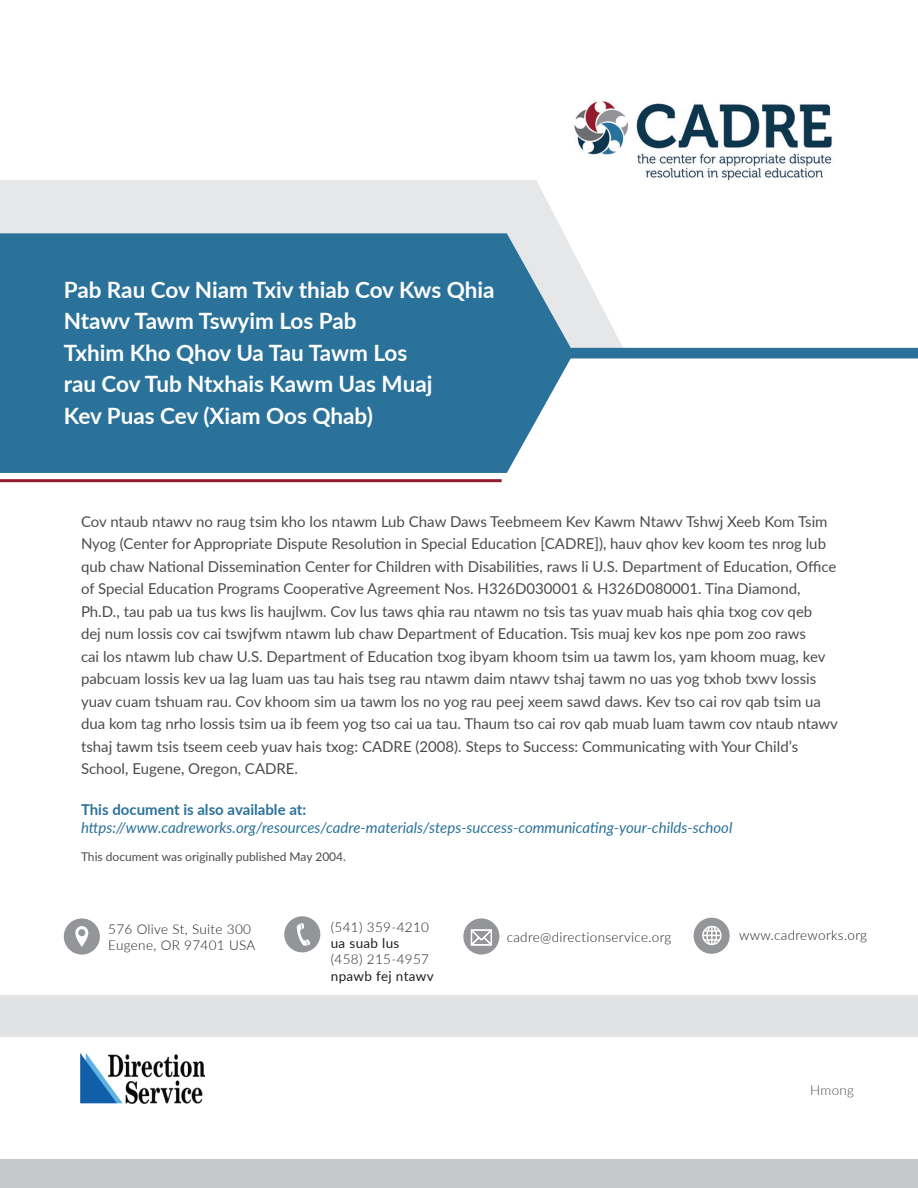
<style>
.page{position:relative;width:918px;height:1188px;background:#fff}
.page>*{position:absolute;margin:0;border:0;box-sizing:border-box;transform-origin:0 0}
.t1{font:700 22.5px/31.5px "Lato";color:#fff}
.t2{font:15px/22.5px "Lato";color:#4b4c4d}
.t3{font:italic 15px/18px "Lato";color:#2b729a}
.t4{font:300 13.5px/16.2px "Lato";letter-spacing:.025em;color:#231f20}
.t5{font:300 13.5px "Lato";letter-spacing:.025em;color:#4b4c4d}
.t6{font:12px "Lato";color:#4b4c4d}
.s1{font-weight:700;font-style:normal}
.s2{font-weight:400}
</style>
<div class="page">
<div style="left:0;top:1160px;width:918px;height:28px;background:#c7c8ca"></div>
<div style="left:0;top:996px;width:918px;height:41px;background:#e1e2e4"></div>
<hr style="left:0;top:479px;width:502px;height:3px;background:#931b30">
<div style="left:0;top:180px;width:564px;height:53px;background:#e6e7e9"></div>
<svg style="left:0;top:233px;width:918px;height:240px;fill:#2b729a"></svg>
<div style="left:64px;top:918px;width:36px;height:37px;background:#939598;border-radius:50%"></div>
<svg style="left:75px;top:926px;width:13px;height:21px"></svg>
<div style="left:284px;top:916px;width:36px;height:36px;background:#939598;border-radius:50%"></div>
<svg style="left:297px;top:923px;width:13px;height:23px"></svg>
<div style="left:463px;top:918px;width:36px;height:37px;background:#939598;border-radius:50%"></div>
<svg style="left:470px;top:929px;width:22px;height:17px"></svg>
<div style="left:694px;top:918px;width:36px;height:36px;background:#939598;border-radius:50%"></div>
<img style="left:574px;top:101px;width:258px;height:80px">
<img style="left:81px;top:1053px;width:123px;height:51px">
<svg style="left:702px;top:926px;width:20px;height:19px"></svg>
<p class="t1" style="left:64px;top:273px;width:432px">Pab Rau Cov Niam Txiv thiab Cov Kws Qhia<br>Ntawv Tawm Tswyim Los Pab<br>Txhim Kho Qhov Ua Tau Tawm Los<br>rau Cov Tub Ntxhais Kawm Uas Muaj<br>Kev Puas Cev (Xiam Oos Qhab)</p>
<p class="t2" style="left:81px;top:510px;width:759px">Cov ntaub ntawv no raug tsim kho los ntawm Lub Chaw Daws Teebmeem Kev Kawm Ntawv Tshwj Xeeb Kom Tsim Nyog (Center for Appropriate Dispute Resolution in Special Education [CADRE]), hauv qhov kev koom tes nrog lub qub chaw National Dissemination Center for Children with Disabilities, raws li U.S. Department of Education, Office of Special Education Programs Cooperative Agreement Nos. H326D030001 &amp; H326D080001. Tina Diamond, Ph.D., tau pab ua tus kws lis haujlwm. Cov lus taws qhia rau ntawm no tsis tas yuav muab hais qhia txog cov qeb<br>dej num lossis cov cai tswjfwm ntawm lub chaw Department of Education. Tsis muaj kev kos npe pom zoo raws<br>cai los ntawm lub chaw U.S. Department of Education txog ibyam khoom tsim ua tawm los, yam khoom muag, kev pabcuam lossis kev ua lag luam uas tau hais tseg rau ntawm daim ntawv tshaj tawm no uas yog txhob txwv lossis yuav cuam tshuam rau. Cov khoom sim ua tawm los no yog rau peej xeem sawd daws. Kev tso cai rov qab tsim ua dua kom tag nrho lossis tsim ua ib feem yog tso cai ua tau. Thaum tso cai rov qab muab luam tawm cov ntaub ntawv tshaj tawm tsis tseem ceeb yuav hais txog: CADRE (2008). Steps to Success: Communicating with Your Child’s School, Eugene, Oregon, CADRE.</p>
<p class="t3" style="left:81px;top:800px;width:653px"><span class="s1">This document is also available at: </span>https://www.cadreworks.org/resources/cadre-materials/steps-success-communicating-your-childs-school</p>
<p class="t6" style="left:81px;top:848px;width:267px">This document was originally published May 2004.</p>
<p class="t4" style="left:108px;top:920px;width:149px">576 Olive St, Suite 300<br>Eugene, OR 97401 USA</p>
<p class="t4" style="left:331px;top:919px;width:100px">(541) 359-4210 <span class="s2">ua suab lus</span></p>
<p class="t4" style="left:331px;top:951px;width:104px">(458) 215-4957 <span class="s2">npawb fej ntawv</span></p>
<p class="t4" style="left:507px;top:929px;width:166px">cadre@directionservice.org</p>
<p class="t4" style="left:739px;top:927px;width:130px">www.cadreworks.org</p>
<p class="t5" style="left:810px;top:1080px;width:46px">Hmong</p>
</div>
